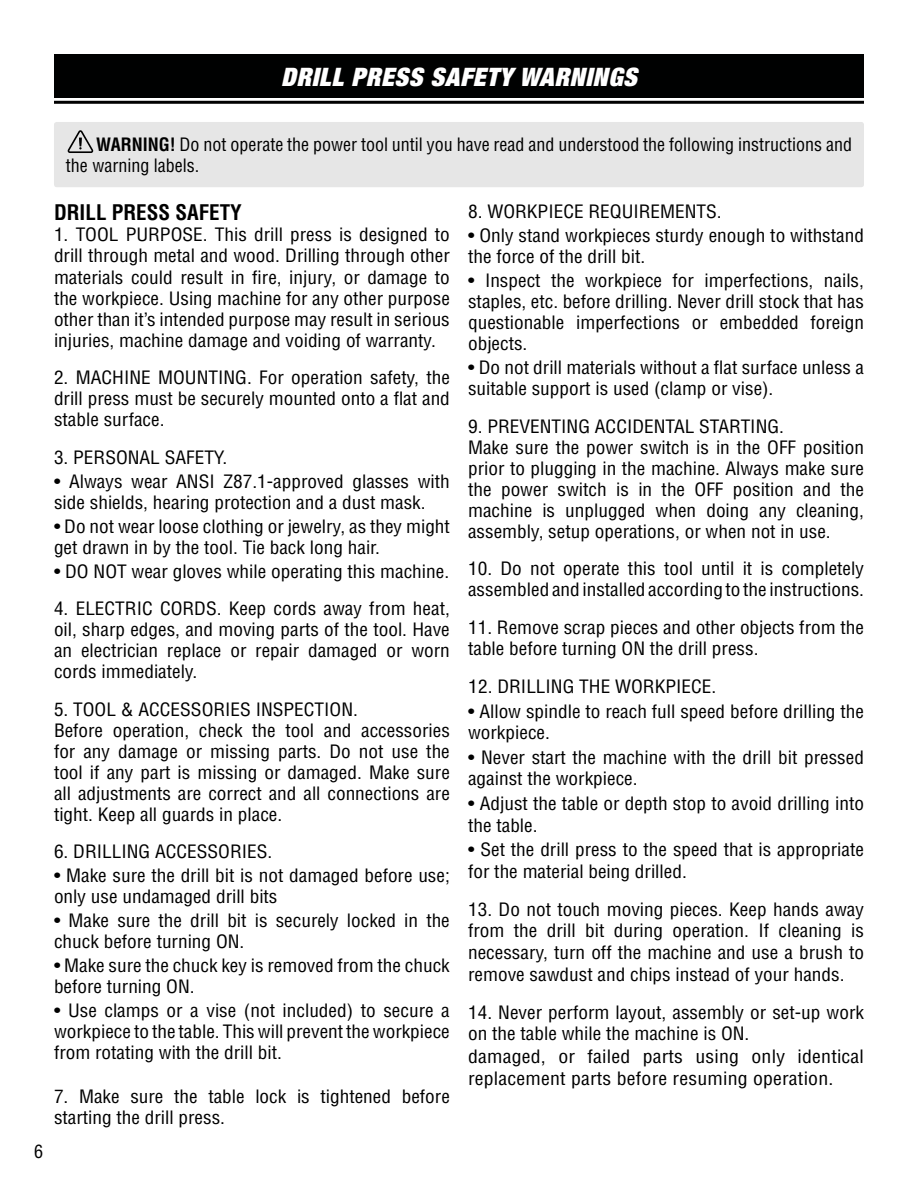
<style>
.page{position:relative;width:918px;height:1188px;background:#fff}
.page>*{position:absolute;margin:0;border:0;box-sizing:border-box;transform-origin:0 0}
.t1{font:italic 900 expanded 25.5px "Helvetica Neue";letter-spacing:.025em;color:#fff}
.t2{font:700 condensed 21px "Helvetica LT Std";color:#000}
.t3{font:condensed 18px/21px "Helvetica LT Std";color:#000;scale:1.07 1}
.t4{font:condensed 18px/21px "Helvetica LT Std";color:#000}
.t5{font:condensed 18px "Helvetica LT Std";color:#000;scale:1.1 1}
.s1{font-weight:700}
</style>
<div class="page">
<div style="left:54px;top:54px;width:810px;height:44px;background:#000101"></div>
<hr style="left:54px;top:101px;width:810px;height:3px;background:#000">
<div style="left:54px;top:122px;width:810px;height:65px;background:#e6e6e6;border-radius:3px"></div>
<svg style="left:68px;top:130px;width:25px;height:23px"></svg>
<h1 class="t1" style="left:281px;top:61px;width:357px">DRILL PRESS SAFETY WARNINGS</h1>
<p class="t4" style="left:66px;top:133px;width:788px;text-indent:30px"><span class="s1">WARNING!</span> Do not operate the power tool until you have read and understood the following instructions and the warning labels.</p>
<p class="t4" style="left:34px;top:1141px;width:10px">6</p>
<p class="t2" style="left:54px;top:200px;width:189px">DRILL PRESS SAFETY</p>
<p class="t3" style="left:54px;top:224px;width:372px;text-align:justify">1. TOOL PURPOSE. This drill press is designed to drill through metal and wood. Drilling through other materials could result in fire, injury, or damage to the workpiece. Using machine for any other purpose other than it’s intended purpose may result in serious injuries, machine damage and voiding of warranty.</p>
<p class="t3" style="left:54px;top:367px;width:372px;text-align:justify">2. MACHINE MOUNTING. For operation safety, the drill press must be securely mounted onto a flat and stable surface.</p>
<p class="t3" style="left:54px;top:446px;width:164px">3. PERSONAL SAFETY.</p>
<p class="t3" style="left:54px;top:470px;width:372px">• Always wear ANSI Z87.1-approved glasses with side shields, hearing protection and a dust mask.</p>
<p class="t3" style="left:54px;top:515px;width:372px">• Do not wear loose clothing or jewelry, as they might get drawn in by the tool. Tie back long hair.</p>
<p class="t3" style="left:54px;top:560px;width:371px">• DO NOT wear gloves while operating this machine.</p>
<p class="t3" style="left:54px;top:598px;width:372px;text-align:justify">4. ELECTRIC CORDS. Keep cords away from heat, oil, sharp edges, and moving parts of the tool. Have an electrician replace or repair damaged or worn cords immediately.</p>
<p class="t3" style="left:54px;top:698px;width:372px">5. TOOL &amp; ACCESSORIES INSPECTION.<br>Before operation, check the tool and accessories for any damage or missing parts. Do not use the tool if any part is missing or damaged. Make sure all adjustments are correct and all connections are tight. Keep all guards in place.</p>
<p class="t3" style="left:54px;top:841px;width:206px">6. DRILLING ACCESSORIES.</p>
<p class="t3" style="left:54px;top:865px;width:372px">• Make sure the drill bit is not damaged before use; only use undamaged drill bits</p>
<p class="t3" style="left:54px;top:910px;width:371px">• Make sure the drill bit is securely locked in the chuck before turning ON.</p>
<p class="t3" style="left:54px;top:955px;width:371px">• Make sure the chuck key is removed from the chuck before turning ON.</p>
<p class="t3" style="left:54px;top:1000px;width:371px;text-align:justify">• Use clamps or a vise (not included) to secure a workpiece to the table. This will prevent the workpiece from rotating with the drill bit.</p>
<p class="t3" style="left:54px;top:1085px;width:372px">7. Make sure the table lock is tightened before starting the drill press.</p>
<p class="t3" style="left:468px;top:201px;width:239px">8. WORKPIECE REQUIREMENTS.</p>
<p class="t3" style="left:468px;top:225px;width:372px">• Only stand workpieces sturdy enough to withstand the force of the drill bit.</p>
<p class="t3" style="left:468px;top:270px;width:372px;text-align:justify">• Inspect the workpiece for imperfections, nails, staples, etc. before drilling. Never drill stock that has questionable imperfections or embedded foreign objects.</p>
<p class="t3" style="left:468px;top:357px;width:372px">• Do not drill materials without a flat surface unless a suitable support is used (clamp or vise).</p>
<p class="t3" style="left:468px;top:416px;width:372px">9. PREVENTING ACCIDENTAL STARTING.<br>Make sure the power switch is in the OFF position prior to plugging in the machine. Always make sure the power switch is in the OFF position and the machine is unplugged when doing any cleaning, assembly, setup operations, or when not in use.</p>
<p class="t3" style="left:468px;top:558px;width:372px">10. Do not operate this tool until it is completely assembled and installed according to the instructions.</p>
<p class="t3" style="left:468px;top:617px;width:372px">11. Remove scrap pieces and other objects from the table before turning ON the drill press.</p>
<p class="t5" style="left:468px;top:675px;width:227px">12. DRILLING THE WORKPIECE.</p>
<p class="t3" style="left:468px;top:700px;width:372px;line-height:21.6px">• Allow spindle to reach full speed before drilling the workpiece.</p>
<p class="t3" style="left:468px;top:746px;width:372px;line-height:21.6px">• Never start the machine with the drill bit pressed against the workpiece.</p>
<p class="t3" style="left:468px;top:792px;width:372px;line-height:21.6px">• Adjust the table or depth stop to avoid drilling into the table.</p>
<p class="t3" style="left:468px;top:839px;width:371px;line-height:21.6px">• Set the drill press to the speed that is appropriate for the material being drilled.</p>
<p class="t3" style="left:468px;top:898px;width:372px;line-height:21.6px;text-align:justify">13. Do not touch moving pieces. Keep hands away from the drill bit during operation. If cleaning is necessary, turn off the machine and use a brush to remove sawdust and chips instead of your hands.</p>
<p class="t3" style="left:468px;top:1001px;width:372px;line-height:22.2px">14. Never perform layout, assembly or set-up work on the table while the machine is ON.<br>damaged, or failed parts using only identical replacement parts before resuming operation.</p>
</div>
